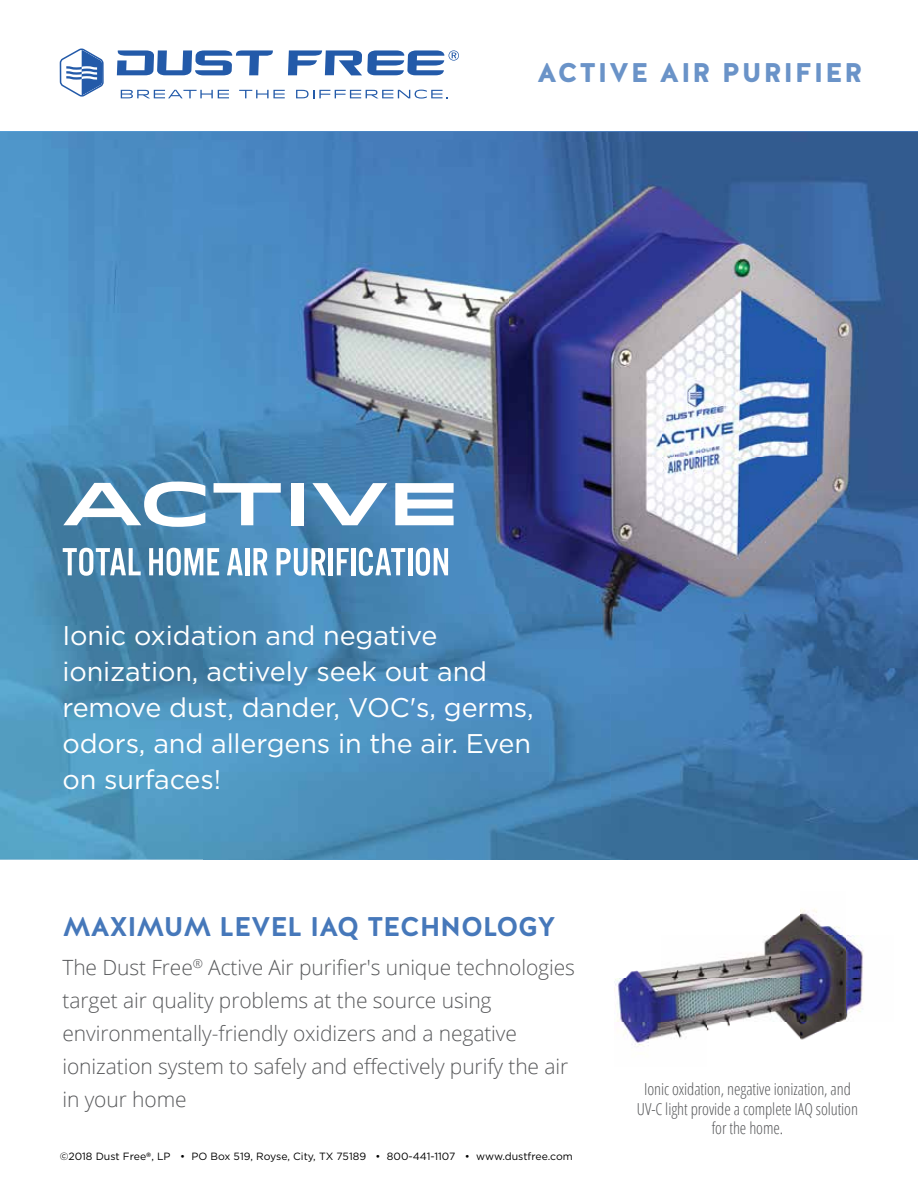
<style>
.page{position:relative;width:918px;height:1188px;background:#fff}
.page>*{position:absolute;margin:0;border:0;box-sizing:border-box;transform-origin:0 0}
.t1{font:27px/36px "Gotham";letter-spacing:-.005em;color:#fff}
.t2{font:700 27px "Halis R";letter-spacing:-.01em;color:#4678ba}
.t3{font:900 27px "Halis R";letter-spacing:.06em;color:#6a93c8}
.t4{font:300 21px/33px "Open Sans";letter-spacing:-.005em;color:#58595b}
.t5{font:300 condensed 16.5px/19.8px "Open Sans";letter-spacing:-.005em;color:#58595b;text-align:center}
.t6{font:10.5px "Gotham";color:#000}
</style>
<div class="page">
<svg style="left:0;top:131px;width:918px;height:1px"></svg>
<img style="left:0;top:132px;width:918px;height:728px">
<svg style="left:60px;top:49px;width:44px;height:48px"></svg>
<svg style="left:117px;top:50px;width:156px;height:25px"></svg>
<svg style="left:288px;top:50px;width:171px;height:25px"></svg>
<svg style="left:121px;top:90px;width:108px;height:8px"></svg>
<svg style="left:239px;top:90px;width:46px;height:8px"></svg>
<svg style="left:296px;top:90px;width:152px;height:9px"></svg>
<svg style="left:63px;top:548px;width:78px;height:28px"></svg>
<svg style="left:149px;top:548px;width:70px;height:28px"></svg>
<svg style="left:227px;top:548px;width:16px;height:27px"></svg>
<hr style="left:245px;top:548px;width:4px;height:27px;background:#fff">
<svg style="left:253px;top:548px;width:15px;height:27px"></svg>
<svg style="left:277px;top:548px;width:49px;height:28px"></svg>
<hr style="left:329px;top:548px;width:4px;height:27px;background:#fff">
<svg style="left:337px;top:548px;width:12px;height:27px"></svg>
<hr style="left:351px;top:548px;width:4px;height:27px;background:#fff">
<svg style="left:359px;top:548px;width:46px;height:28px"></svg>
<hr style="left:408px;top:548px;width:4px;height:27px;background:#fff">
<svg style="left:416px;top:548px;width:32px;height:28px"></svg>
<svg style="left:63px;top:482px;width:142px;height:45px"></svg>
<svg style="left:214px;top:483px;width:67px;height:42px"></svg>
<div style="left:292px;top:483px;width:12px;height:42px;background:#fff"></div>
<svg style="left:312px;top:483px;width:75px;height:42px"></svg>
<svg style="left:395px;top:483px;width:59px;height:42px"></svg>
<img style="left:615px;top:909px;width:249px;height:138px">
<p class="t3" style="left:537px;top:55px;width:327px">ACTIVE AIR PURIFIER</p>
<p class="t1" style="left:62px;top:617px;width:473px">Ionic oxidation and negative ionization, actively seek out and remove dust, dander, VOC's, germs, odors, and allergens in the air. Even on surfaces!</p>
<p class="t2" style="left:63px;top:909px;width:495px">MAXIMUM LEVEL IAQ TECHNOLOGY</p>
<p class="t4" style="left:62px;top:950px;width:514px">The Dust Free<sup>®</sup> Active Air purifier's unique technologies target air quality problems at the source using environmentally-friendly oxidizers and a negative ionization system to safely and effectively purify the air in your home</p>
<p class="t6" style="left:60px;top:1150px;width:515px">©2018 Dust Free<sup>®</sup>, LP • PO Box 519, Royse, City, TX 75189 • 800-441-1107 • www.dustfree.com</p>
<p class="t5" style="left:637px;top:1078px;width:223px">Ionic oxidation, negative ionization, and<br>UV-C light provide a complete IAQ solution for the home.</p>
</div>
